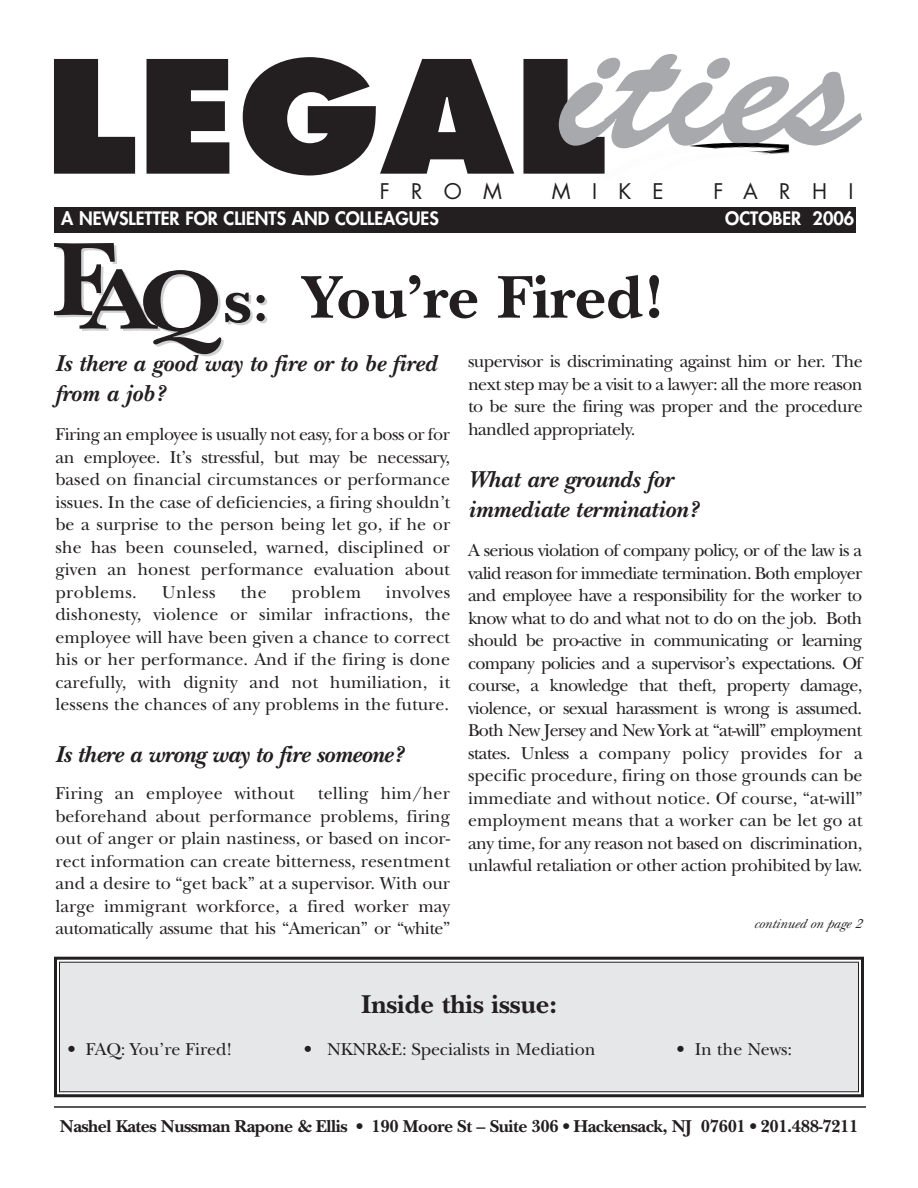
<style>
.page{position:relative;width:918px;height:1188px;background:#fff}
.page>*{position:absolute;margin:0;border:0;box-sizing:border-box;transform-origin:0 0}
.t1{font:700 63px "New Baskerville";color:#231f20}
.t2{font:700 27px "New Baskerville";color:#231f20}
.t3{font:italic 700 24px/30px "New Baskerville";color:#231f20}
.t4{font:21px "Futura";letter-spacing:1.015em;color:#231f20}
.t5{font:18px/22.5px "New Baskerville";letter-spacing:-.005em;color:#231f20;text-align:justify}
.t6{font:700 18px "New Baskerville";letter-spacing:-.025em;color:#231f20}
.t7{font:800 18px "Futura";color:#fff}
.t8{font:18px "New Baskerville";letter-spacing:.02em;color:#231f20}
.t9{font:italic 13.5px "New Baskerville";color:#231f20}
</style>
<div class="page">
<div style="left:54px;top:208px;width:802px;height:25px;background:#231f20"></div>
<svg style="left:259px;top:297px;width:8px;height:8px"></svg>
<svg style="left:259px;top:315px;width:8px;height:8px"></svg>
<svg style="left:54px;top:243px;width:199px;height:113px"></svg>
<div style="left:256px;top:295px;width:9px;height:8px;background:#231f20;border-radius:50%"></div>
<div style="left:256px;top:313px;width:9px;height:8px;background:#231f20;border-radius:50%"></div>
<div style="left:60px;top:963px;width:798px;height:128px;background:#e6e7e9"></div>
<div style="left:54px;top:957px;width:810px;height:140px;border:3px solid #231f20"></div>
<div style="left:59px;top:962px;width:800px;height:130px;border:1px solid #231f20"></div>
<hr style="left:54px;top:1106px;width:812px;height:2px;background:#231f20">
<svg style="left:54px;top:57px;width:549px;height:118px;fill:#231f20"></svg>
<svg style="left:559px;top:54px;width:303px;height:94px"></svg>
<img style="left:603px;top:141px;width:187px;height:33px">
<p class="t4" style="left:380px;top:182px;width:124px">FROM</p>
<p class="t4" style="left:552px;top:182px;width:113px">MIKE</p>
<p class="t4" style="left:714px;top:182px;width:141px">FARHI</p>
<p class="t7" style="left:61px;top:210px;width:379px">A NEWSLETTER FOR CLIENTS AND COLLEAGUES</p>
<p class="t7" style="left:725px;top:210px;width:130px">OCTOBER 2006</p>
<h1 class="t1" style="left:302px;top:259px;width:365px">You’re Fired!</h1>
<h3 class="t3" style="left:56px;top:348px;width:383px">Is there a good way to fire or to be fired from a job?</h3>
<p class="t5" style="left:56px;top:426px;width:396px">Firing an employee is usually not easy, for a boss or for an employee. It’s stressful, but may be necessary, based on financial circumstances or performance issues. In the case of deficiencies, a firing shouldn’t be a surprise to the person being let go, if he or she has been counseled, warned, disciplined or given an honest performance evaluation about problems.</p>
<p class="t5" style="left:56px;top:583px;width:396px;text-indent:330px">involves dishonesty, violence or similar infractions, the employee will have been given a chance to correct his or her performance. And if the firing is done carefully, with dignity and not humiliation, it lessens the chances of any problems in the future.</p>
<h3 class="t3" style="left:56px;top:739px;width:349px">Is there a wrong way to fire someone?</h3>
<p class="t5" style="left:56px;top:785px;width:241px">Firing an employee without</p>
<p class="t5" style="left:162px;top:583px;width:55px">Unless</p>
<p class="t5" style="left:240px;top:583px;width:28px">the</p>
<p class="t8" style="left:292px;top:586px;width:71px">problem</p>
<p class="t5" style="left:56px;top:785px;width:396px;text-indent:262px">telling him/her beforehand about performance problems, firing out of anger or plain nastiness, or based on incor&shy;rect information can create bitterness, resentment and a desire to “get back” at a supervisor. With our large immigrant workforce, a fired worker may automatically assume that his “American” or “white”</p>
<p class="t5" style="left:468px;top:353px;width:396px">supervisor is discriminating against him or her. The next step may be a visit to a lawyer: all the more reason to be sure the firing was proper and the procedure handled appropriately.</p>
<h3 class="t3" style="left:468px;top:464px;width:232px">What are grounds for immediate termination?</h3>
<p class="t5" style="left:468px;top:542px;width:396px">A serious violation of company policy, or of the law is a valid reason for immediate termination. Both employer and employee have a responsibility for the worker to know what to do and what not to do on the job. Both should be pro-active in communicating or learning company policies and a supervisor’s expectations. Of course, a knowledge that theft, property damage, violence, or sexual harassment is wrong is assumed.<br>Both New Jersey and New York at “at-will” employment states. Unless a company policy provides for a specific procedure, firing on those grounds can be immediate and without notice. Of course, “at-will” employment means that a worker can be let go at any time, for any reason not based on discrimination, unlawful retaliation or other action prohibited by law.</p>
<p class="t9" style="left:753px;top:919px;width:109px">continued on page 2</p>
<h2 class="t2" style="left:361px;top:988px;width:197px">Inside this issue:</h2>
<p class="t5" style="left:68px;top:1040px;width:166px">• FAQ: You’re Fired!</p>
<p class="t5" style="left:304px;top:1040px;width:293px">• NKNR&amp;E: Specialists in Mediation</p>
<p class="t5" style="left:677px;top:1040px;width:117px">• In the News:</p>
<p class="t6" style="left:60px;top:1115px;width:800px">Nashel Kates Nussman Rapone &amp; Ellis • 190 Moore St – Suite 306 • Hackensack, NJ 07601 • 201.488-7211</p>
</div>
